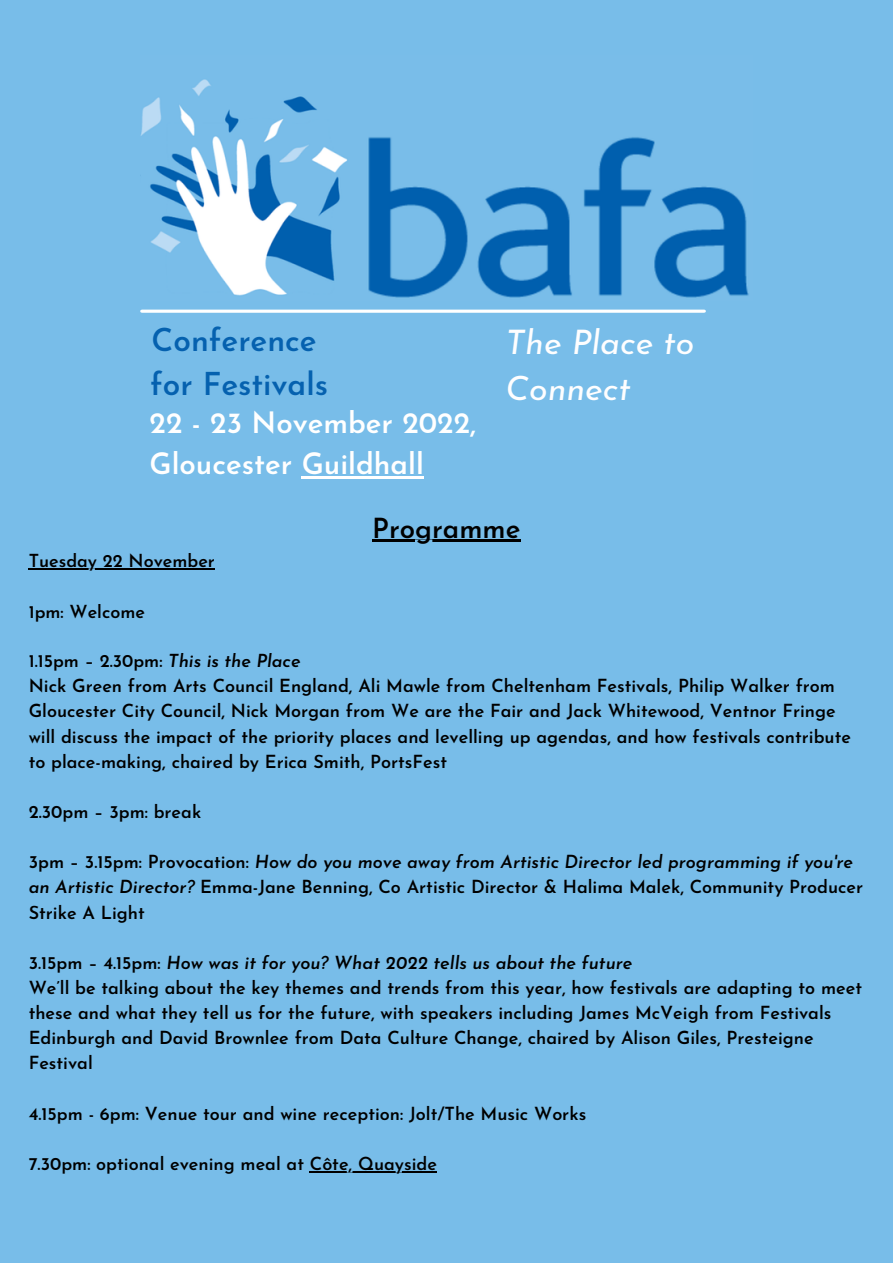
<style>
.page{position:relative;width:893px;height:1264px;background:#fff}
.page>*{position:absolute;margin:0;border:0;box-sizing:border-box;transform-origin:0 0}
.t1{font:italic 33.75px/47px "Josefin Sans";color:#fefeff}
.t2{font:600 31.5px/44px "Josefin Sans";color:#0561af}
.t3{font:600 29.4px/40.5px "Josefin Sans";color:#fff}
.t4{font:600 27.6px "Josefin Sans";color:#000}
.t5{font:600 18px/25px "Josefin Sans";color:#000}
.t6{font:600 17.85px "Josefin Sans";color:#000}
.s1{font-style:italic}
</style>
<div class="page">
<div style="left:0;top:0;width:892px;height:1262px;background:#78bde9"></div>
<img style="left:140px;top:79px;width:609px;height:219px">
<svg style="left:142px;top:309px;width:562px;height:4px;background:#e2f1fa"></svg>
<hr style="left:372px;top:539px;width:148px;height:3px;background:#000">
<hr style="left:29px;top:568px;width:186px;height:2px;background:#000">
<hr style="left:310px;top:1170px;width:127px;height:2px;background:#000">
<hr style="left:302px;top:476px;width:122px;height:2px;background:#fff">
<h2 class="t2" style="left:150px;top:321px;width:179px">Conference for Festivals</h2>
<h1 class="t1" style="left:505px;top:321px;width:190px">The Place to<br>Connect</h1>
<h3 class="t3" style="left:149px;top:405px;width:328px">22 - 23 November 2022,<br>Gloucester Guildhall</h3>
<h3 class="t4" style="left:372px;top:517px;width:150px">Programme</h3>
<p class="t6" style="left:29px;top:554px;width:188px">Tuesday 22 November</p>
<p class="t6" style="left:29px;top:604px;width:118px">1pm: Welcome</p>
<p class="t6" style="left:29px;top:654px;width:273px">1.15pm – 2.30pm: <span class="s1">This is the Place</span></p>
<p class="t5" style="left:29px;top:675px;width:823px">Nick Green from Arts Council England, Ali Mawle from Cheltenham Festivals, Philip Walker from Gloucester City Council, Nick Morgan from We are the Fair and Jack Whitewood, Ventnor Fringe will discuss the impact of the priority places and levelling up agendas, and how festivals contribute to place-making, chaired by Erica Smith, PortsFest</p>
<p class="t5" style="left:29px;top:801px;width:174px">2.30pm – 3pm: break</p>
<p class="t5" style="left:29px;top:851px;width:836px">3pm – 3.15pm: Provocation: <span class="s1">How do you move away from Artistic Director led programming if you're an Artistic Director?</span> Emma-Jane Benning, Co Artistic Director &amp; Halima Malek, Community Producer<br>Strike A Light</p>
<p class="t5" style="left:29px;top:951px;width:834px">3.15pm – 4.15pm: <span class="s1">How was it for you? What 2022 tells us about the future<br></span>We’ll be talking about the key themes and trends from this year, how festivals are adapting to meet these and what they tell us for the future, with speakers including James McVeigh from Festivals Edinburgh and David Brownlee from Data Culture Change, chaired by Alison Giles, Presteigne Festival</p>
<p class="t5" style="left:29px;top:1102px;width:559px">4.15pm - 6pm: Venue tour and wine reception: Jolt/The Music Works</p>
<p class="t5" style="left:29px;top:1152px;width:410px">7.30pm: optional evening meal at Côte, Quayside</p>
</div>
